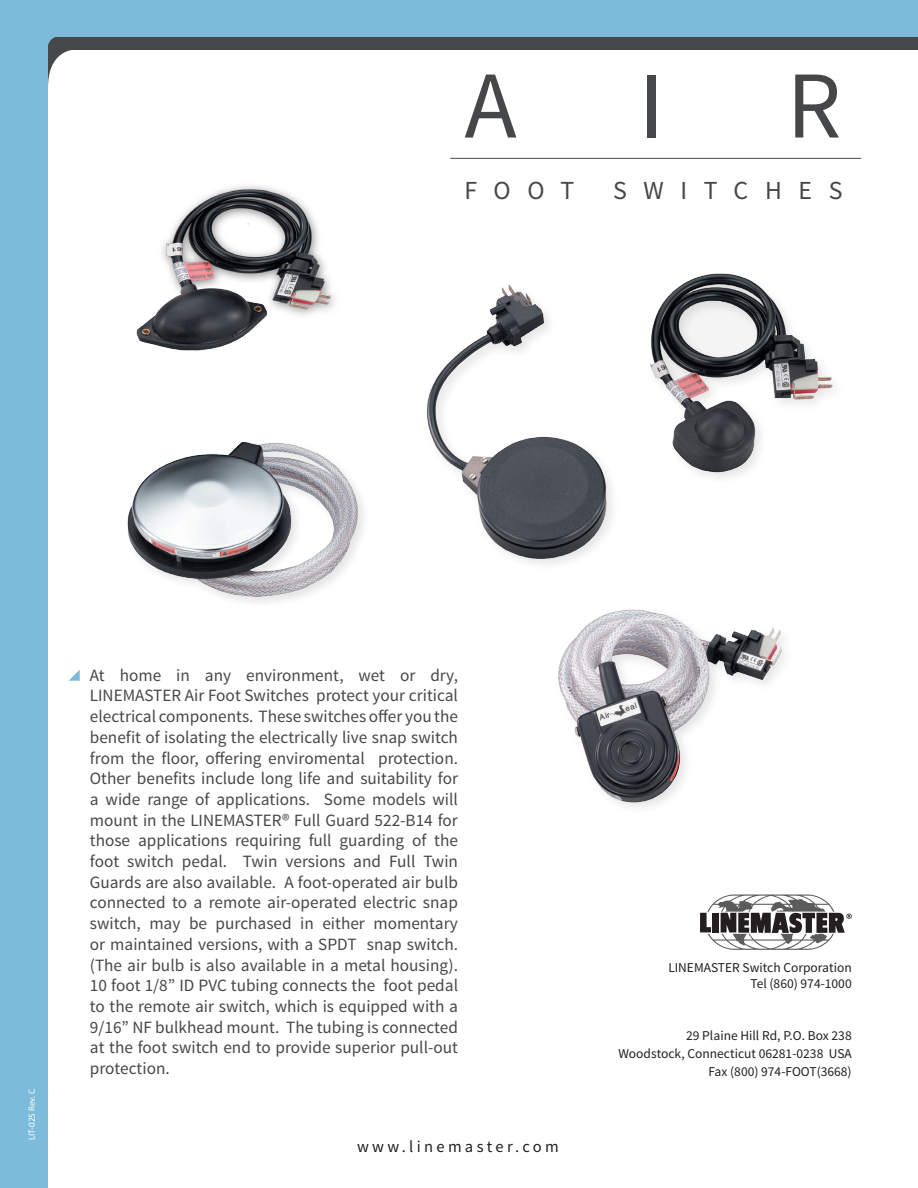
<style>
.page{position:relative;width:918px;height:1188px;background:#fff}
.page>*{position:absolute;margin:0;border:0;box-sizing:border-box;transform-origin:0 0}
.t1{font:96px "Source Sans Pro";color:#464748}
.t2{font:26.1px "Source Sans Pro";letter-spacing:.64em;color:#464748}
.t3{font:17.25px/20.7px "Source Sans Pro";color:#464748;text-align:justify}
.t4{font:16.5px "Source Sans Pro";letter-spacing:.2em;color:#231f20}
.t5{font:13.5px/16.2px "Source Sans Pro";color:#231f20;text-align:right}
.t6{font:9px "Myriad Pro";color:#fff}
</style>
<div class="page">
<img style="left:127px;top:441px;width:234px;height:162px">
<div style="left:2px;top:14px;width:916px;height:36px;background:#464748"></div>
<div style="left:0;top:0;width:918px;height:37px;background:#7cbbda"></div>
<div style="left:0;top:0;width:48px;height:1188px;background:#7cbbda"></div>
<svg style="left:48px;top:37px;width:23px;height:52px"></svg>
<hr style="left:450px;top:158px;width:411px;height:1px;background:#464748">
<svg style="left:700px;top:895px;width:152px;height:55px"></svg>
<svg style="left:69px;top:670px;width:11px;height:11px"></svg>
<img style="left:136px;top:185px;width:199px;height:166px">
<img style="left:426px;top:285px;width:186px;height:279px">
<img style="left:558px;top:609px;width:227px;height:199px">
<img style="left:605px;top:273px;width:228px;height:225px">
<p class="t1" style="left:465px;top:46px;width:53px">A</p>
<p class="t1" style="left:639px;top:46px;width:26px">I</p>
<p class="t1" style="left:787px;top:46px;width:57px">R</p>
<p class="t2" style="left:464px;top:174px;width:112px">FOOT</p>
<p class="t2" style="left:613px;top:174px;width:231px">SWITCHES</p>
<p class="t6" style="left:26px;top:1140px;width:53px;rotate:-90deg">LIT-025 Rev. C</p>
<p class="t3" style="left:90px;top:665px;width:370px">At home in any environment, wet or dry, LINEMASTER Air Foot Switches protect your critical electrical components. These switches offer you the benefit of isolating the electrically live snap switch from the floor, offering enviromental protection.<br>Other benefits include long life and suitability for a wide range of applications. Some models will mount in the LINEMASTER® Full Guard 522-B14 for those applications requiring full guarding of the foot switch pedal. Twin versions and Full Twin Guards are also available. A foot-operated air bulb connected to a remote air-operated electric snap switch, may be purchased in either momentary or maintained versions, with a SPDT snap switch. (The air bulb is also available in a metal housing).<br>10 foot 1/8” ID PVC tubing connects the foot pedal to the remote air switch, which is equipped with a 9/16” NF bulkhead mount. The tubing is connected at the foot switch end to provide superior pull-out protection.</p>
<p class="t4" style="left:357px;top:1136px;width:203px">www.linemaster.com</p>
<p class="t5" style="left:668px;top:960px;width:185px">LINEMASTER Switch Corporation<br>Tel (860) 974-1000</p>
<p class="t5" style="left:686px;top:1028px;width:167px">29 Plaine Hill Rd, P.O. Box 238</p>
<p class="t5" style="left:618px;top:1045px;width:235px;line-height:18px">Woodstock, Connecticut 06281-0238 USA<br>Fax (800) 974-FOOT(3668)</p>
</div>
